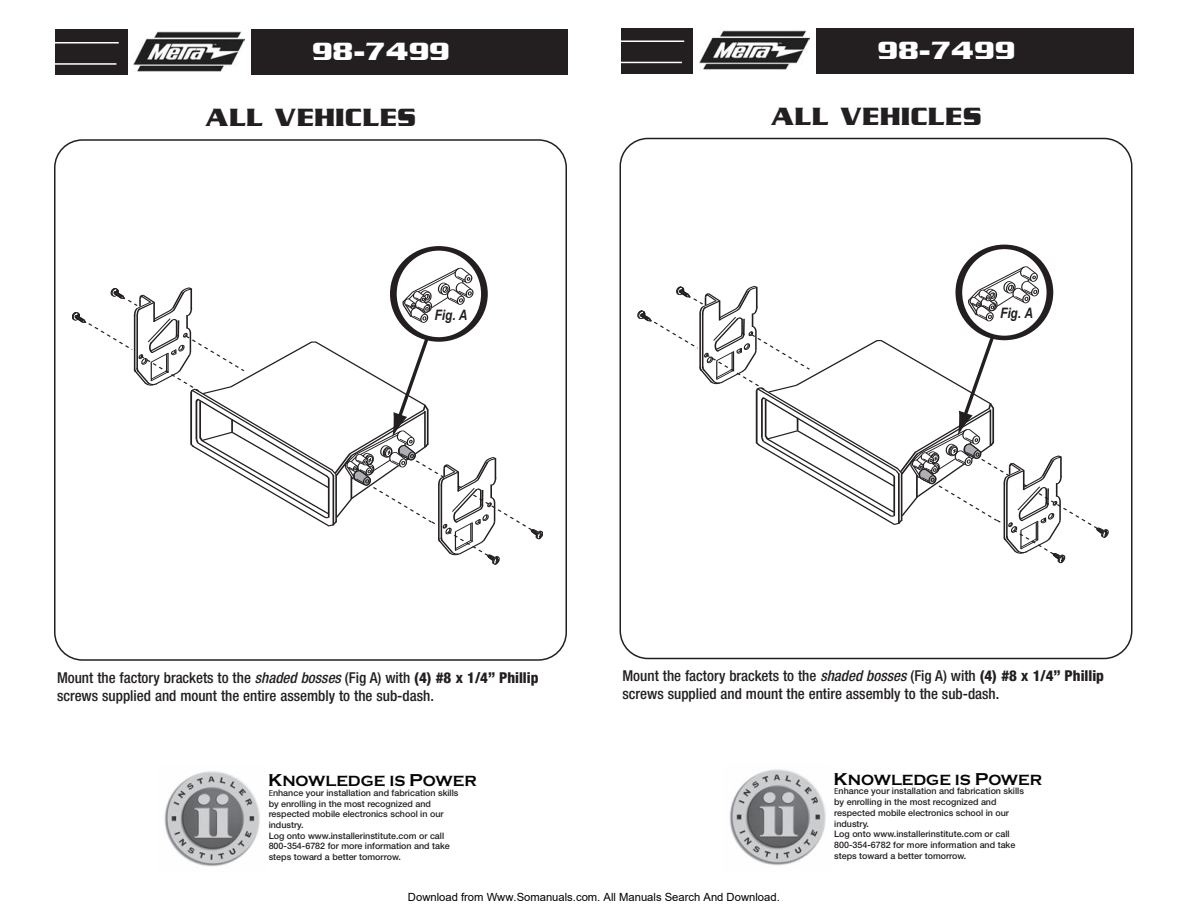
<style>
.page{position:relative;width:1188px;height:918px;background:#fff}
.page>*{position:absolute;margin:0;border:0;box-sizing:border-box;transform-origin:0 0}
.t1{font:700 27px "Serpentine ICG";color:#231f20}
.t2{font:700 27px "Serpentine ICG";color:#fff}
.t3{font:700 15.3px "Copperplate Gothic";color:#050504}
.t4{font:500 condensed 15px/18px "Helvetica Neue";color:#231f20}
.t5{font:italic 700 14.4px "Arial Narrow";color:#231f20}
.t6{font:11.25px "Arial";color:#000}
.t7{font:500 8.85px "Helvetica Neue";color:#231f20}
.s1{font-style:italic}
.s2{font-weight:800}
.s3{font-size:17.85px}
.s4{font-family:"Myriad";font-weight:400}
</style>
<div class="page">
<svg style="left:54px;top:139px;width:513px;height:522px"></svg>
<div style="left:56px;top:30px;width:512px;height:45px;background:#231f20"></div>
<div style="left:128px;top:22px;width:122px;height:63px;background:#fff"></div>
<img style="left:134px;top:32px;width:110px;height:39px">
<hr style="left:28px;top:42px;width:91px;height:2px;background:#fff">
<img style="left:164px;top:771px;width:96px;height:96px">
<hr style="left:54px;top:63px;width:62px;height:2px;background:#fff">
<svg style="left:620px;top:138px;width:512px;height:521px"></svg>
<div style="left:621px;top:28px;width:513px;height:46px;background:#231f20"></div>
<div style="left:694px;top:21px;width:122px;height:63px;background:#fff"></div>
<img style="left:699px;top:30px;width:111px;height:40px">
<hr style="left:594px;top:40px;width:90px;height:2px;background:#fff">
<img style="left:729px;top:769px;width:97px;height:97px">
<hr style="left:620px;top:62px;width:62px;height:1px;background:#fff">
<h1 class="t2" style="left:312px;top:35px;width:139px">98-7499</h1>
<h1 class="t2" style="left:878px;top:34px;width:139px">98-7499</h1>
<h1 class="t1" style="left:205px;top:101px;width:213px">ALL VEHICLES</h1>
<h1 class="t1" style="left:770px;top:100px;width:213px">ALL VEHICLES</h1>
<h3 class="t5" style="left:435px;top:306px;width:34px">Fig. A</h3>
<h3 class="t5" style="left:1000px;top:305px;width:34px">Fig. A</h3>
<h3 class="t4" style="left:57px;top:670px;width:483px">Mount the factory brackets to the <span class="s1">shaded bosses</span> (Fig A) with <span class="s2">(4) #8 x 1/4” Phillip </span>screws supplied and mount the entire assembly to the sub-dash.</h3>
<h2 class="t3" style="left:268px;top:773px;width:210px"><span class="s3">K</span>NOWLEDGE IS <span class="s3">P</span>OWER</h2>
<p class="t7" style="left:269px;top:790px;width:191px"><span class="s4">E</span>nhance your installation and fabrication skills</p>
<p class="t7" style="left:269px;top:800px;width:164px">by enrolling in he most recognized and</p>
<p class="t7" style="left:272px;top:811px;width:174px">espected mobile electronics school in our</p>
<p class="t7" style="left:269px;top:822px;width:36px">industry.</p>
<p class="t7" style="left:269px;top:832px;width:173px">Log onto www.installerinstitute.com o ca</p>
<p class="t7" style="left:269px;top:843px;width:183px">800-354-6782 for more information and ake</p>
<p class="t7" style="left:269px;top:854px;width:134px">steps toward a be ter tomorrow.</p>
<h3 class="t4" style="left:622px;top:668px;width:483px">Mount the factory brackets to the <span class="s1">shaded bosses</span> (Fig A) with <span class="s2">(4) #8 x 1/4” Phillip </span>screws supplied and mount the entire assembly to the sub-dash.</h3>
<h2 class="t3" style="left:834px;top:771px;width:210px"><span class="s3">K</span>NOWLEDGE IS <span class="s3">P</span>OWER</h2>
<p class="t7" style="left:834px;top:788px;width:191px"><span class="s4">E</span>nhance your installation and fabrication skills</p>
<p class="t7" style="left:834px;top:799px;width:164px">by enrolling in he most recognized and</p>
<p class="t7" style="left:837px;top:810px;width:174px">espected mobile electronics school in our</p>
<p class="t7" style="left:834px;top:820px;width:36px">industry.</p>
<p class="t7" style="left:834px;top:831px;width:173px">Log onto www.installerinstitute.com o ca</p>
<p class="t7" style="left:834px;top:842px;width:183px">800-354-6782 for more information and ake</p>
<p class="t7" style="left:834px;top:852px;width:134px">steps toward a be ter tomorrow.</p>
<p class="t6" style="left:408px;top:890px;width:373px">Download from Www.Somanuals.com. All Manuals Search And Download.</p>
</div>
